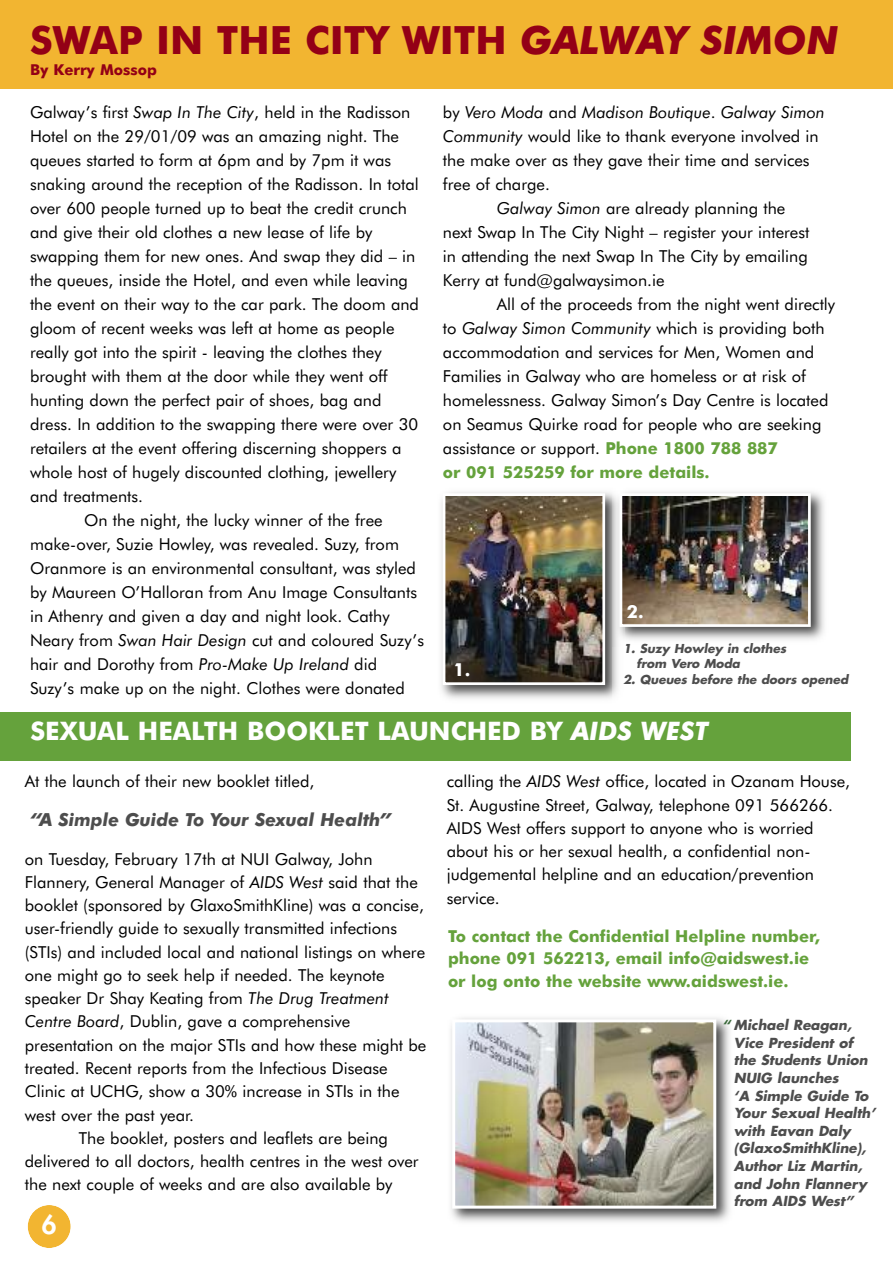
<style>
.page{position:relative;width:893px;height:1263px;background:#fff}
.page>*{position:absolute;margin:0;border:0;box-sizing:border-box;transform-origin:0 0}
.t1{font:700 39px "Futura BT";color:#930016}
.t2{font:700 25.5px "Futura BT";color:#fff}
.t3{font:800 25.5px "Futura";color:#fff}
.t4{font:italic 700 18px "Futura BT";color:#4d4d4d}
.t5{font:700 18px "Futura BT";color:#fff}
.t6{font:16.5px/23.2px "Futura BT";color:#000}
.t7{font:700 16.5px/22.5px "Futura BT";color:#65a23c}
.t8{font:italic 16.5px "Futura BT";color:#000}
.t9{font:700 15px "Futura BT";color:#930016}
.t10{font:italic 700 13.5px/17.5px "Futura";color:#4d4d4d}
.t11{font:italic 700 12px/15.6px "Futura";color:#4d4d4d}
.s1{font-style:italic}
.s2{font-style:normal}
.s3{font-weight:700;color:#65a23c}
.s4{color:#3a693a}
</style>
<div class="page">
<div style="left:28px;top:1205px;width:43px;height:43px;background:#f2b531;border-radius:50%"></div>
<div style="left:27px;top:1204px;width:44px;height:45px;border:2px solid #fff;border-radius:50%"></div>
<div style="left:0;top:0;width:893px;height:89px;background:#f2b531"></div>
<img style="left:441px;top:492px;width:172px;height:207px">
<img style="left:613px;top:647px;width:5px;height:48px">
<img style="left:447px;top:497px;width:154px;height:184px">
<div style="left:443px;top:493px;width:162px;height:192px;border:3px solid #fff"></div>
<img style="left:613px;top:492px;width:211px;height:155px">
<img style="left:624px;top:497px;width:183px;height:126px">
<div style="left:620px;top:493px;width:191px;height:134px;border:3px solid #fff"></div>
<div style="left:0;top:712px;width:850px;height:49px;background:#65a23c"></div>
<img style="left:451px;top:1018px;width:279px;height:204px">
<img style="left:456px;top:1023px;width:256px;height:181px">
<div style="left:452px;top:1019px;width:264px;height:189px;border:3px solid #fff"></div>
<h1 class="t1" style="left:30px;top:24px;width:810px">SWAP IN THE CITY WITH <span class="s1">GALWAY SIMON</span></h1>
<p class="t9" style="left:30px;top:63px;width:128px">By Kerry Mossop</p>
<p class="t6" style="left:30px;top:102px;width:382px">Galway’s first <span class="s1">Swap In The City</span>, held in the Radisson</p>
<p class="t6" style="left:30px;top:126px;width:371px">Hotel on the 29/01/09 was an amazing night. The</p>
<p class="t6" style="left:30px;top:150px;width:363px">queues started to form at 6pm and by 7pm it was</p>
<p class="t6" style="left:30px;top:174px;width:390px">snaking around the reception of the Radisson. In total</p>
<p class="t6" style="left:30px;top:198px;width:378px">over 600 people turned up to beat the credit crunch</p>
<p class="t6" style="left:30px;top:222px;width:344px">and give their old clothes a new lease of life by</p>
<p class="t6" style="left:30px;top:246px;width:387px">swapping them for new ones. And swap they did – in</p>
<p class="t6" style="left:30px;top:270px;width:379px">the queues, inside the Hotel, and even while leaving</p>
<p class="t6" style="left:30px;top:294px;width:391px">the event on their way to the car park. The doom and</p>
<p class="t6" style="left:30px;top:318px;width:366px">gloom of recent weeks was left at home as people</p>
<p class="t6" style="left:30px;top:342px;width:353px">really got into the spirit - leaving the clothes they</p>
<p class="t6" style="left:30px;top:366px;width:359px">brought with them at the door while they went off</p>
<p class="t6" style="left:30px;top:390px;width:353px">hunting down the perfect pair of shoes, bag and</p>
<p class="t6" style="left:30px;top:414px;width:390px">dress. In addition to the swapping there were over 30</p>
<p class="t6" style="left:30px;top:438px;width:373px">retailers at the event offering discerning shoppers a</p>
<p class="t6" style="left:30px;top:462px;width:368px">whole host of hugely discounted clothing, jewellery</p>
<p class="t6" style="left:30px;top:486px;width:115px">and treatments.</p>
<p class="t6" style="left:84px;top:510px;width:300px">On the night, the lucky winner of the free</p>
<p class="t6" style="left:30px;top:534px;width:370px">make-over, Suzie Howley, was revealed. Suzy, from</p>
<p class="t6" style="left:30px;top:558px;width:387px">Oranmore is an environmental consultant, was styled</p>
<p class="t6" style="left:30px;top:582px;width:389px">by Maureen O’Halloran from Anu Image Consultants</p>
<p class="t6" style="left:30px;top:606px;width:361px">in Athenry and given a day and night look. Cathy</p>
<p class="t6" style="left:30px;top:630px;width:396px">Neary from <span class="s1">Swan Hair Design</span> cut and coloured Suzy’s</p>
<p class="t6" style="left:30px;top:654px;width:349px">hair and Dorothy from <span class="s1">Pro-Make Up Ireland</span> did</p>
<p class="t6" style="left:30px;top:678px;width:376px">Suzy’s make up on the night. Clothes were donated</p>
<p class="t8" style="left:443px;top:105px;width:383px"><span class="s2">by</span> Vero Moda <span class="s2">and</span> Madison Boutique<span class="s2">.</span> Galway Simon</p>
<p class="t6" style="left:443px;top:126px;width:377px"><span class="s1">Community</span> would like to thank everyone involved in</p>
<p class="t6" style="left:443px;top:150px;width:368px">the make over as they gave their time and services</p>
<p class="t6" style="left:443px;top:174px;width:108px">free of charge.</p>
<p class="t6" style="left:497px;top:198px;width:290px"><span class="s1">Galway Simon</span> are already planning the</p>
<p class="t6" style="left:443px;top:222px;width:368px">next Swap In The City Night – register your interest</p>
<p class="t6" style="left:443px;top:246px;width:366px">in attending the next Swap In The City by emailing</p>
<p class="t6" style="left:443px;top:270px;width:223px">Kerry at fund@galwaysimon.ie</p>
<p class="t6" style="left:497px;top:294px;width:340px">All of the proceeds from the night went directly</p>
<p class="t6" style="left:443px;top:318px;width:383px">to <span class="s1">Galway Simon Community</span> which is providing both</p>
<p class="t6" style="left:443px;top:342px;width:373px">accommodation and services for Men, Women and</p>
<p class="t6" style="left:443px;top:366px;width:365px">Families in Galway who are homeless or at risk of</p>
<p class="t6" style="left:443px;top:390px;width:387px">homelessness. Galway Simon’s Day Centre is located</p>
<p class="t6" style="left:443px;top:414px;width:380px">on Seamus Quirke road for people who are seeking</p>
<p class="t6" style="left:443px;top:438px;width:336px">assistance or support. <span class="s3">Phone 1800 788 887</span></p>
<p class="t7" style="left:443px;top:462px;width:268px">or 091 525259 for more details.</p>
<p class="t5" style="left:453px;top:662px;width:18px">1.</p>
<p class="t5" style="left:627px;top:604px;width:18px">2.</p>
<p class="t11" style="left:637px;top:641px;width:151px;text-indent:-14px">1. Suzy Howley in clothes from Vero Moda</p>
<p class="t11" style="left:623px;top:673px;width:227px">2. Queues before the doors opened</p>
<h2 class="t2" style="left:30px;top:721px;width:680px">SEXUAL HEALTH BOOKLET LAUNCHED BY <span class="s1">AIDS WEST</span></h2>
<p class="t6" style="left:25px;top:771px;width:291px">At the launch of their new booklet titled,</p>
<p class="t4" style="left:30px;top:813px;width:363px">“A Simple Guide To Your Sexual Health”</p>
<p class="t6" style="left:25px;top:849px;width:349px">on Tuesday, February 17th at NUI Galway, John</p>
<p class="t6" style="left:25px;top:872px;width:394px">Flannery, General Manager of <span class="s1">AIDS West</span> said that the</p>
<p class="t6" style="left:25px;top:895px;width:400px">booklet (sponsored by GlaxoSmithKline) was a concise,</p>
<p class="t6" style="left:25px;top:918px;width:374px">user-friendly guide to sexually transmitted infections</p>
<p class="t6" style="left:25px;top:942px;width:402px">(STIs) and included local and national listings on where</p>
<p class="t6" style="left:25px;top:965px;width:361px">one might go to seek help if needed. The keynote</p>
<p class="t6" style="left:25px;top:988px;width:365px">speaker Dr Shay Keating from <span class="s1">The Drug Treatment</span></p>
<p class="t6" style="left:25px;top:1011px;width:327px"><span class="s1">Centre Board</span>, Dublin, gave a comprehensive</p>
<p class="t6" style="left:25px;top:1035px;width:403px">presentation on the major STIs and how these might be</p>
<p class="t6" style="left:25px;top:1058px;width:364px">treated. Recent reports from the Infectious Disease</p>
<p class="t6" style="left:25px;top:1081px;width:376px">Clinic at UCHG, show a 30% increase in STIs in the</p>
<p class="t6" style="left:25px;top:1104px;width:171px">west over the past year.</p>
<p class="t6" style="left:79px;top:1128px;width:311px">The booklet, posters and leaflets are being</p>
<p class="t6" style="left:25px;top:1151px;width:395px">delivered to all doctors, health centres in the west over</p>
<p class="t6" style="left:25px;top:1174px;width:369px">the next couple of weeks and are also available by</p>
<p class="t6" style="left:447px;top:771px;width:405px">calling the <span class="s1">AIDS West</span> office, located in Ozanam House, St. Augustine Street, Galway, telephone 091 566266.<br>AIDS West offers support to anyone who is worried about his or her sexual health, a confidential non&shy;judgemental helpline and an education/prevention service.</p>
<p class="t7" style="left:448px;top:926px;width:374px">To contact the Confidential Helpline number, phone 091 562213, email info@aidswest.ie or log onto the website www.aidswest.ie.</p>
<p class="t10" style="left:734px;top:1018px;width:143px;text-indent:-11px"><span class="s4">“</span> Michael Reagan,<br>Vice President of the Students Union<br>NUIG launches<br>‘A Simple Guide To<br>Your Sexual Health’ with Eavan Daly (GlaxoSmithKline),<br>Author Liz Martin, and John Flannery from AIDS West”</p>
<h2 class="t3" style="left:42px;top:1208px;width:16px">6</h2>
</div>
